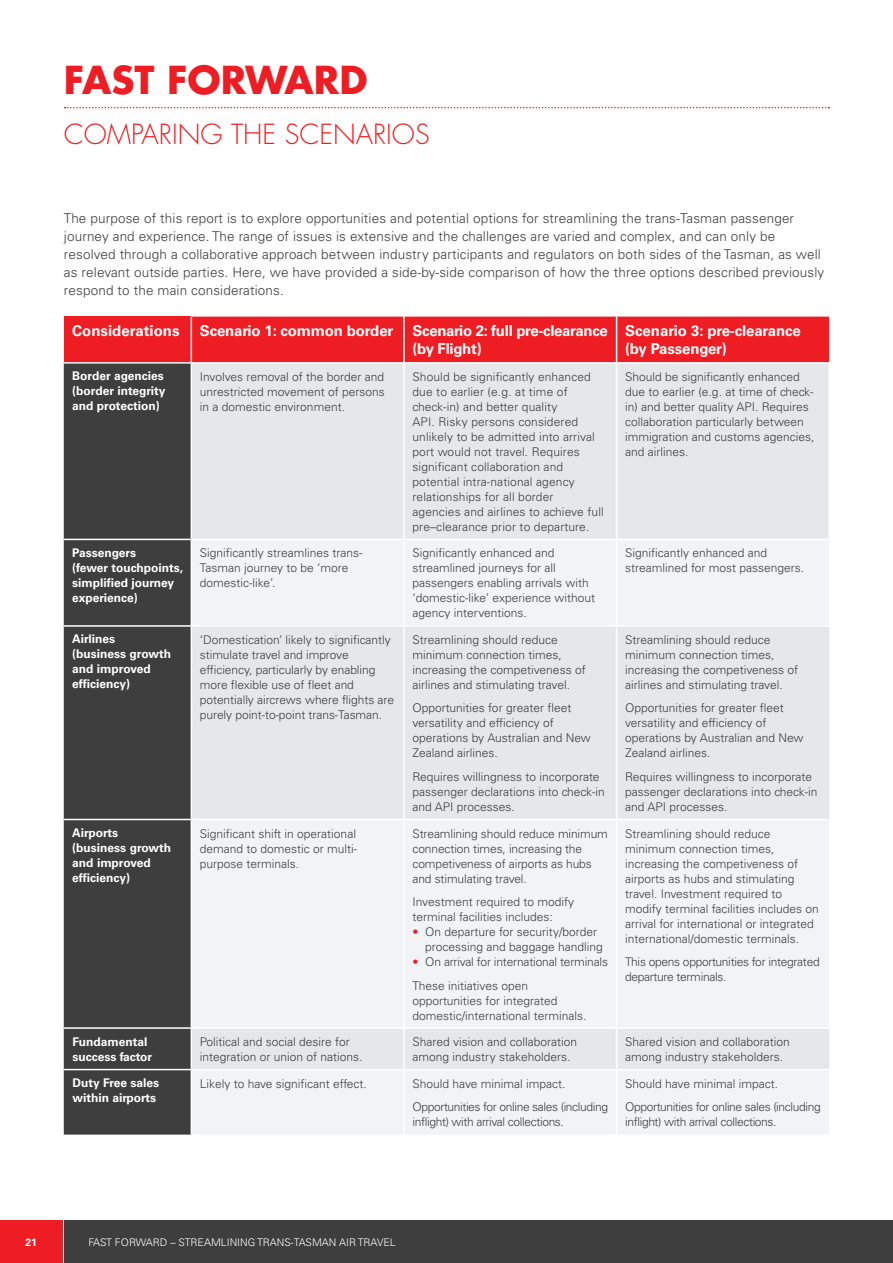
<style>
.page{position:relative;width:893px;height:1263px;background:#fff}
.page>*{position:absolute;margin:0;border:0;box-sizing:border-box;transform-origin:0 0}
.t1{font:700 37.5px "Futura CE";color:#ee1d23}
.t2{font:300 27px "Futura CE";color:#ee1d23}
.t3{font:700 15px/18px "Univers";letter-spacing:-.01em;color:#fff}
.t4{font:300 13.5px/18px "Univers";letter-spacing:.01em;color:#3e3e3f}
.t5{font:300 12px/15px "Univers";color:#3e3e3f}
.t6{font:700 12px/15px "Univers";color:#fff}
.t7{font:300 12px/23.5px "Univers";letter-spacing:-.03em;color:#3e3e3f}
.t8{font:300 12px/15px "Univers";letter-spacing:-.025em;color:#3e3e3f}
.t9{font:300 10.5px "Univers";color:#fff}
.t10{font:700 10.5px "Univers";color:#fff}
.s1{color:#ee1d23}
</style>
<div class="page">
<div style="left:0;top:1220px;width:63px;height:43px;background:#ee1d23"></div>
<div style="left:64px;top:1220px;width:829px;height:43px;background:#3e3e3f"></div>
<svg style="left:65px;top:107px;width:764px;height:1px"></svg>
<div style="left:64px;top:317px;width:127px;height:46px;background:#ee1d23"></div>
<div style="left:192px;top:317px;width:637px;height:45px;background:#ee1d23"></div>
<div style="left:64px;top:364px;width:127px;height:770px;background:#3e3e3f"></div>
<div style="left:192px;top:364px;width:636px;height:175px;background:#e6e7e9"></div>
<svg style="left:192px;top:540px;width:637px;height:594px;fill:#f2f3f4"></svg>
<hr style="left:403px;top:317px;width:2px;height:45px;background:#fff">
<hr style="left:616px;top:317px;width:1px;height:45px;background:#fff">
<hr style="left:403px;top:540px;width:2px;height:85px;background:#fff">
<hr style="left:616px;top:540px;width:1px;height:85px;background:#fff">
<hr style="left:403px;top:627px;width:2px;height:192px;background:#fff">
<hr style="left:616px;top:627px;width:1px;height:192px;background:#fff">
<hr style="left:403px;top:820px;width:2px;height:207px;background:#fff">
<hr style="left:616px;top:820px;width:1px;height:207px;background:#fff">
<hr style="left:403px;top:1029px;width:2px;height:40px;background:#fff">
<hr style="left:616px;top:1029px;width:1px;height:40px;background:#fff">
<hr style="left:403px;top:1070px;width:2px;height:64px;background:#fff">
<hr style="left:616px;top:1070px;width:1px;height:64px;background:#fff">
<hr style="left:64px;top:362px;width:127px;height:2px;background:#fff">
<hr style="left:64px;top:539px;width:127px;height:1px;background:#fff">
<hr style="left:64px;top:625px;width:127px;height:2px;background:#fff">
<hr style="left:191px;top:625px;width:213px;height:2px;background:#fff">
<hr style="left:404px;top:625px;width:213px;height:2px;background:#fff">
<hr style="left:617px;top:625px;width:212px;height:2px;background:#fff">
<hr style="left:64px;top:819px;width:127px;height:1px;background:#fff">
<hr style="left:191px;top:819px;width:213px;height:1px;background:#fff">
<hr style="left:404px;top:819px;width:213px;height:1px;background:#fff">
<hr style="left:617px;top:819px;width:212px;height:1px;background:#fff">
<hr style="left:403px;top:364px;width:2px;height:175px;background:#fff">
<hr style="left:616px;top:364px;width:1px;height:175px;background:#fff">
<hr style="left:64px;top:1027px;width:127px;height:2px;background:#fff">
<hr style="left:191px;top:1027px;width:213px;height:2px;background:#fff">
<hr style="left:404px;top:1027px;width:213px;height:2px;background:#fff">
<hr style="left:617px;top:1027px;width:212px;height:2px;background:#fff">
<hr style="left:64px;top:1069px;width:127px;height:1px;background:#fff">
<hr style="left:191px;top:1069px;width:213px;height:1px;background:#fff">
<hr style="left:404px;top:1069px;width:213px;height:1px;background:#fff">
<hr style="left:617px;top:1069px;width:212px;height:1px;background:#fff">
<h1 class="t1" style="left:64px;top:52px;width:305px">FAST FORWARD</h1>
<h2 class="t2" style="left:64px;top:117px;width:367px">COMPARING THE SCENARIOS</h2>
<p class="t4" style="left:64px;top:210px;width:762px">The purpose of this report is to explore opportunities and potential options for streamlining the trans-Tasman passenger journey and experience. The range of issues is extensive and the challenges are varied and complex, and can only be resolved through a collaborative approach between industry participants and regulators on both sides of the Tasman, as well as relevant outside parties. Here, we have provided a side-by-side comparison of how the three options described previously respond to the main considerations.</p>
<p class="t3" style="left:72px;top:322px;width:109px">Considerations</p>
<p class="t3" style="left:200px;top:322px;width:195px">Scenario 1: common border</p>
<p class="t3" style="left:412px;top:322px;width:197px">Scenario 2: full pre-clearance (by Flight)</p>
<p class="t3" style="left:625px;top:322px;width:177px">Scenario 3: pre-clearance (by Passenger)</p>
<p class="t6" style="left:72px;top:369px;width:95px">Border agencies (border integrity and protection)</p>
<p class="t5" style="left:200px;top:369px;width:186px;text-align:justify">Involves removal of the border and unrestricted movement of persons in a domestic environment.</p>
<p class="t5" style="left:412px;top:369px;width:193px">Should be significantly enhanced due to earlier (e.g. at time of check-in) and better quality<br>API. Risky persons considered unlikely to be admitted into arrival port would not travel. Requires significant collaboration and potential intra-national agency relationships for all border agencies and airlines to achieve full pre–clearance prior to departure.</p>
<p class="t5" style="left:625px;top:369px;width:191px">Should be significantly enhanced due to earlier (e.g. at time of check&shy;in) and better quality API. Requires collaboration particularly between immigration and customs agencies, and airlines.</p>
<p class="t6" style="left:72px;top:545px;width:112px">Passengers<br>(fewer touchpoints, simplified journey experience)</p>
<p class="t5" style="left:200px;top:546px;width:164px">Significantly streamlines trans-<br>Tasman journey to be ‘more domestic-like’.</p>
<p class="t5" style="left:412px;top:546px;width:184px">Significantly enhanced and streamlined journeys for all passengers enabling arrivals with ‘domestic-like’ experience without agency interventions.</p>
<p class="t5" style="left:625px;top:546px;width:181px">Significantly enhanced and streamlined for most passengers.</p>
<p class="t6" style="left:72px;top:632px;width:100px">Airlines (business growth and improved efficiency)</p>
<p class="t5" style="left:200px;top:632px;width:196px">‘Domestication’ likely to significantly stimulate travel and improve efficiency, particularly by enabling more flexible use of fleet and potentially aircrews where flights are purely point-to-point trans-Tasman.</p>
<p class="t5" style="left:412px;top:632px;width:175px">Streamlining should reduce minimum connection times, increasing the competiveness of airlines and stimulating travel.</p>
<p class="t5" style="left:625px;top:632px;width:175px">Streamlining should reduce minimum connection times, increasing the competiveness of airlines and stimulating travel.</p>
<p class="t5" style="left:625px;top:701px;width:180px">Opportunities for greater fleet versatility and efficiency of operations by Australian and New<br>Zealand airlines.</p>
<p class="t5" style="left:625px;top:769px;width:194px">Requires willingness to incorporate passenger declarations into check-in and API processes.</p>
<p class="t5" style="left:412px;top:701px;width:180px">Opportunities for greater fleet versatility and efficiency of operations by Australian and New<br>Zealand airlines.</p>
<p class="t5" style="left:412px;top:769px;width:194px">Requires willingness to incorporate passenger declarations into check-in and API processes.</p>
<p class="t6" style="left:72px;top:825px;width:100px">Airports (business growth and improved efficiency)</p>
<p class="t5" style="left:200px;top:826px;width:159px;text-align:justify">Significant shift in operational demand to domestic or multi&shy;purpose terminals.</p>
<p class="t5" style="left:412px;top:826px;width:197px">Streamlining should reduce minimum connection times, increasing the competiveness of airports as hubs and stimulating travel.</p>
<p class="t5" style="left:412px;top:894px;width:163px">Investment required to modify terminal facilities includes:</p>
<p class="t5" style="left:425px;top:924px;width:179px;text-indent:-13px"><span class="s1">•</span> On departure for security/border processing and baggage handling</p>
<p class="t5" style="left:412px;top:950px;width:197px;line-height:23.5px"><span class="s1">•</span> On arrival for international terminals<br>These initiatives open</p>
<p class="t5" style="left:412px;top:993px;width:176px">opportunities for integrated domestic/international terminals.</p>
<p class="t5" style="left:625px;top:826px;width:195px">Streamlining should reduce minimum connection times, increasing the competiveness of airports as hubs and stimulating travel. Investment required to modify terminal facilities includes on arrival for international or integrated international/domestic terminals.</p>
<p class="t8" style="left:625px;top:954px;width:196px">This opens opportunities for integrated departure terminals.</p>
<p class="t6" style="left:72px;top:1034px;width:81px">Fundamental success factor</p>
<p class="t5" style="left:200px;top:1034px;width:164px">Political and social desire for integration or union of nations.</p>
<p class="t5" style="left:412px;top:1034px;width:166px">Shared vision and collaboration among industry stakeholders.</p>
<p class="t5" style="left:625px;top:1034px;width:166px">Shared vision and collaboration among industry stakeholders.</p>
<p class="t6" style="left:72px;top:1075px;width:88px">Duty Free sales within airports</p>
<p class="t5" style="left:200px;top:1076px;width:168px">Likely to have significant effect.</p>
<p class="t7" style="left:413px;top:1071px;width:197px">Should have minimal impact.<br>Opportunities for online sales (including</p>
<p class="t7" style="left:413px;top:1110px;width:153px">inflight) with arrival collections.</p>
<p class="t7" style="left:625px;top:1071px;width:197px">Should have minimal impact.<br>Opportunities for online sales (including</p>
<p class="t7" style="left:625px;top:1110px;width:153px">inflight) with arrival collections.</p>
<p class="t10" style="left:25px;top:1236px;width:13px">21</p>
<p class="t9" style="left:88px;top:1236px;width:309px">FAST FORWARD – STREAMLINING TRANS-TASMAN AIR TRAVEL</p>
</div>
